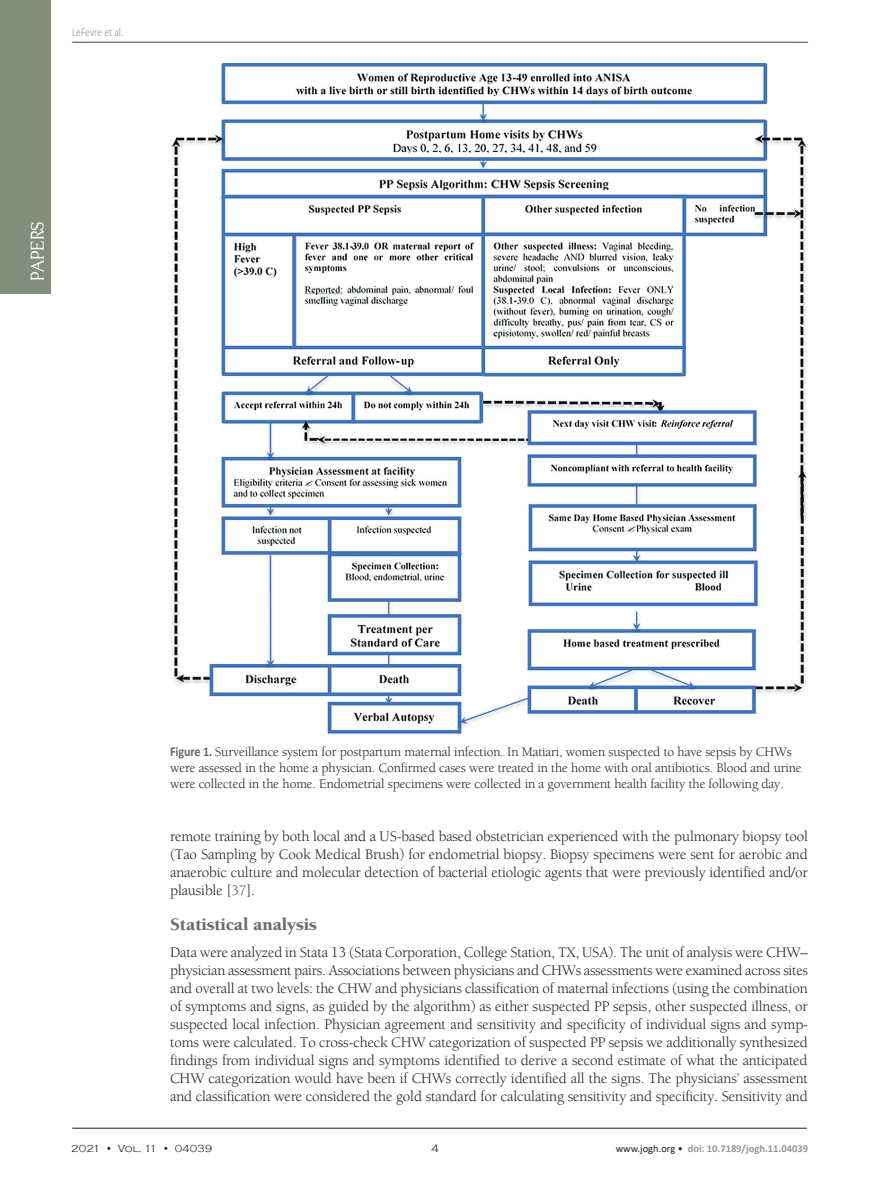
<style>
.page{position:relative;width:893px;height:1191px;background:#fff}
.page>*{position:absolute;margin:0;border:0;box-sizing:border-box;transform-origin:0 0}
.Podnaslovi_PAPERS_2{font:900 18px "Berkeley Std";letter-spacing:-.01em;color:#6c6d70}
.t1{font:18px "Centabel";color:#fff}
.Tekst_Osnovni{font:15px/18px "Berkeley Std";letter-spacing:-.01em;color:#231f20;text-align:justify}
.potpisi_slike{font:13.5px/15.8px "Berkeley Std";letter-spacing:-.01em;color:#231f20}
.t2{font:300 12px "Calibri";color:#939598;scale:.8 1}
.t3{font:300 10.95px "Copperplate Gothic";color:#231f20}
.t4{font:700 10.5px "Calibri";color:#939598}
.t5{font:300 10.5px "Copperplate Gothic";color:#231f20}
.s1{font-family:"Calibri";font-weight:700;color:#5f6f5b}
.s2{color:#477045}
.s3{font-weight:400;color:#231f20}
</style>
<div class="page">
<hr style="left:72px;top:1128px;width:735px;height:1px;background:#231f20">
<hr style="left:72px;top:42px;width:736px;height:1px;background:#244d32">
<div style="left:0;top:0;width:51px;height:293px;background:#838d7c"></div>
<img style="left:171px;top:64px;width:637px;height:670px">
<p class="t2" style="left:72px;top:25px;width:65px">LeFevre et al.</p>
<p class="t1" style="left:27px;top:281px;width:61px;rotate:-90deg">PAPERS</p>
<p class="potpisi_slike" style="left:170px;top:744px;width:633px"><span class="s1">Figure 1.</span> Surveillance system for postpartum maternal infection. In Matiari, women suspected to have sepsis by CHWs were assessed in the home a physician. Confirmed cases were treated in the home with oral antibiotics. Blood and urine were collected in the home. Endometrial specimens were collected in a government health facility the following day.</p>
<p class="Tekst_Osnovni" style="left:170px;top:828px;width:639px">remote training by both local and a US-based based obstetrician experienced with the pulmonary biopsy tool (Tao Sampling by Cook Medical Brush) for endometrial biopsy. Biopsy specimens were sent for aerobic and anaerobic culture and molecular detection of bacterial etiologic agents that were previously identified and/or plausible [<span class="s2">37</span>].</p>
<p class="Podnaslovi_PAPERS_2" style="left:170px;top:915px;width:148px">Statistical analysis</p>
<p class="Tekst_Osnovni" style="left:170px;top:943px;width:640px">Data were analyzed in Stata 13 (Stata Corporation, College Station, TX, USA). The unit of analysis were CHW– physician assessment pairs. Associations between physicians and CHWs assessments were examined across sites and overall at two levels: the CHW and physicians classification of maternal infections (using the combination of symptoms and signs, as guided by the algorithm) as either suspected PP sepsis, other suspected illness, or suspected local infection. Physician agreement and sensitivity and specificity of individual signs and symp&shy;toms were calculated. To cross-check CHW categorization of suspected PP sepsis we additionally synthesized findings from individual signs and symptoms identified to derive a second estimate of what the anticipated CHW categorization would have been if CHWs correctly identified all the signs. The physicians’ assessment and classification were considered the gold standard for calculating sensitivity and specificity. Sensitivity and</p>
<p class="t5" style="left:71px;top:1142px;width:143px">2021 • Vol. 11 • 04039</p>
<p class="t3" style="left:431px;top:1142px;width:9px">4</p>
<p class="t4" style="left:616px;top:1141px;width:194px"><span class="s3">www.jogh.org •</span> doi: 10.7189/jogh.11.04039</p>
</div>
